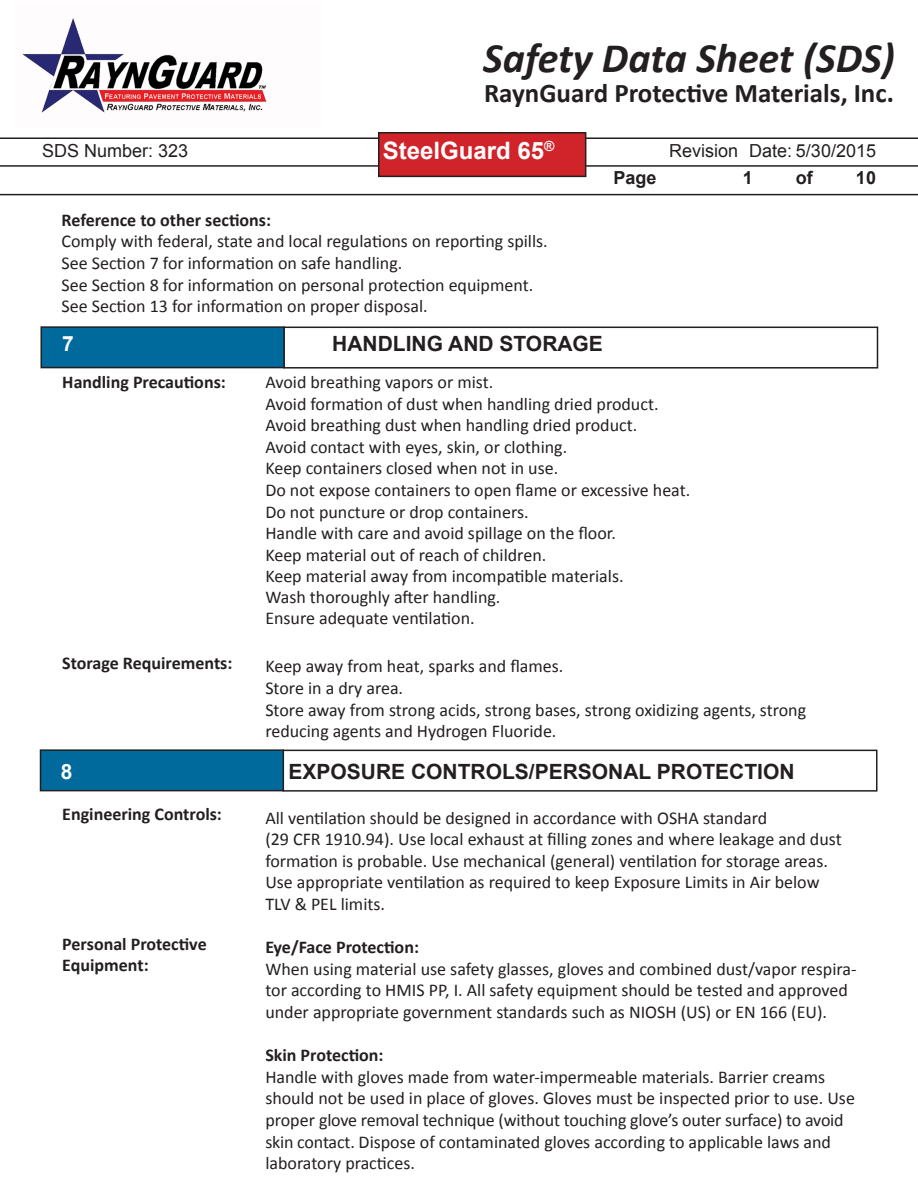
<style>
.page{position:relative;width:918px;height:1188px;background:#fff}
.page>*{position:absolute;margin:0;border:0;box-sizing:border-box;transform-origin:0 0}
.t1{font:italic 700 42px "Calibri";color:#231f20}
.t2{font:700 27px "Calibri";color:#231f20}
.t3{font:700 24px "Arial";color:#fff}
.t4{font:700 21px "Arial";color:#231f20}
.t5{font:700 21px "Arial";color:#fff}
.t6{font:18px/21.6px "Calibri";color:#231f20}
.t7{font:700 18px "Calibri";color:#231f20}
.t8{font:18px "Arial";color:#231f20}
.t9{font:700 18px "Arial";color:#231f20}
</style>
<div class="page">
<img style="left:22px;top:18px;width:245px;height:95px">
<hr style="left:0;top:137px;width:918px;height:2px;background:#231f20">
<hr style="left:0;top:165px;width:918px;height:2px;background:#231f20">
<hr style="left:0;top:194px;width:918px;height:1px;background:#231f20">
<div style="left:379px;top:133px;width:207px;height:43px;background:#d1232a"></div>
<div style="left:378px;top:132px;width:208px;height:45px;border:2px solid #231f20"></div>
<div style="left:283px;top:750px;width:595px;height:42px;border:2px solid #231f20"></div>
<div style="left:40px;top:750px;width:243px;height:41px;background:#006a9d"></div>
<div style="left:40px;top:749px;width:244px;height:42px;border:2px solid #231f20"></div>
<div style="left:283px;top:327px;width:595px;height:42px;border:2px solid #231f20"></div>
<div style="left:41px;top:327px;width:243px;height:41px;background:#006a9d"></div>
<div style="left:40px;top:326px;width:245px;height:42px;border:2px solid #231f20"></div>
<h1 class="t1" style="left:483px;top:31px;width:413px">Safety Data Sheet (SDS)</h1>
<h2 class="t2" style="left:484px;top:76px;width:411px">RaynGuard Protective Materials, Inc.</h2>
<h3 class="t3" style="left:383px;top:135px;width:173px">SteelGuard 65<sup>®</sup></h3>
<p class="t8" style="left:42px;top:138px;width:148px">SDS Number: 323</p>
<p class="t8" style="left:669px;top:138px;width:208px">Revision Date: 5/30/2015</p>
<p class="t9" style="left:613px;top:165px;width:45px">Page</p>
<p class="t9" style="left:743px;top:165px;width:12px">1</p>
<p class="t9" style="left:796px;top:165px;width:18px">of</p>
<p class="t9" style="left:856px;top:165px;width:22px">10</p>
<p class="t7" style="left:62px;top:208px;width:211px">Reference to other sections:</p>
<p class="t6" style="left:62px;top:231px;width:488px">Comply with federal, state and local regulations on reporting spills.</p>
<p class="t6" style="left:62px;top:252px;width:342px">See Section 7 for information on safe handling.</p>
<p class="t6" style="left:62px;top:274px;width:473px">See Section 8 for information on personal protection equipment.</p>
<p class="t6" style="left:62px;top:295px;width:368px">See Section 13 for information on proper disposal.</p>
<p class="t5" style="left:62px;top:329px;width:13px">7</p>
<p class="t4" style="left:332px;top:329px;width:272px">HANDLING AND STORAGE</p>
<p class="t7" style="left:62px;top:371px;width:165px">Handling Precautions:</p>
<p class="t7" style="left:62px;top:651px;width:172px">Storage Requirements:</p>
<p class="t6" style="left:265px;top:371px;width:229px">Avoid breathing vapors or mist.</p>
<p class="t6" style="left:265px;top:393px;width:395px">Avoid formation of dust when handling dried product.</p>
<p class="t6" style="left:265px;top:415px;width:373px">Avoid breathing dust when handling dried product.</p>
<p class="t6" style="left:265px;top:436px;width:303px">Avoid contact with eyes, skin, or clothing.</p>
<p class="t6" style="left:265px;top:458px;width:294px">Keep containers closed when not in use.</p>
<p class="t6" style="left:265px;top:479px;width:426px">Do not expose containers to open flame or excessive heat.</p>
<p class="t6" style="left:265px;top:501px;width:265px">Do not puncture or drop containers.</p>
<p class="t6" style="left:265px;top:523px;width:352px">Handle with care and avoid spillage on the floor.</p>
<p class="t6" style="left:265px;top:544px;width:283px">Keep material out of reach of children.</p>
<p class="t6" style="left:265px;top:566px;width:360px">Keep material away from incompatible materials.</p>
<p class="t6" style="left:265px;top:587px;width:237px">Wash thoroughly after handling.</p>
<p class="t6" style="left:265px;top:608px;width:211px">Ensure adequate ventilation.</p>
<p class="t6" style="left:265px;top:656px;width:300px">Keep away from heat, sparks and flames.</p>
<p class="t6" style="left:265px;top:677px;width:139px">Store in a dry area.</p>
<p class="t6" style="left:265px;top:699px;width:542px">Store away from strong acids, strong bases, strong oxidizing agents, strong</p>
<p class="t6" style="left:265px;top:721px;width:293px">reducing agents and Hydrogen Fluoride.</p>
<p class="t5" style="left:61px;top:758px;width:13px">8</p>
<p class="t4" style="left:289px;top:758px;width:508px">EXPOSURE CONTROLS/PERSONAL PROTECTION</p>
<p class="t7" style="left:62px;top:803px;width:161px">Engineering Controls:</p>
<p class="t7" style="left:62px;top:932px;width:146px">Personal Protective</p>
<p class="t7" style="left:62px;top:954px;width:88px">Equipment:</p>
<p class="t6" style="left:265px;top:807px;width:503px">All ventilation should be designed in accordance with OSHA standard</p>
<p class="t6" style="left:265px;top:829px;width:578px">(29 CFR 1910.94). Use local exhaust at filling zones and where leakage and dust formation is probable. Use mechanical (general) ventilation for storage areas.<br>Use appropriate ventilation as required to keep Exposure Limits in Air below</p>
<p class="t6" style="left:265px;top:893px;width:121px">TLV &amp; PEL limits.</p>
<p class="t7" style="left:265px;top:936px;width:155px">Eye/Face Protection:</p>
<p class="t6" style="left:265px;top:958px;width:593px">When using material use safety glasses, gloves and combined dust/vapor respira&shy;tor according to HMIS PP, I. All safety equipment should be tested and approved under appropriate government standards such as NIOSH (US) or EN 166 (EU).</p>
<p class="t7" style="left:265px;top:1044px;width:120px">Skin Protection:</p>
<p class="t6" style="left:265px;top:1066px;width:591px">Handle with gloves made from water-impermeable materials. Barrier creams should not be used in place of gloves. Gloves must be inspected prior to use. Use proper glove removal technique (without touching glove’s outer surface) to avoid skin contact. Dispose of contaminated gloves according to applicable laws and laboratory practices.</p>
</div>
